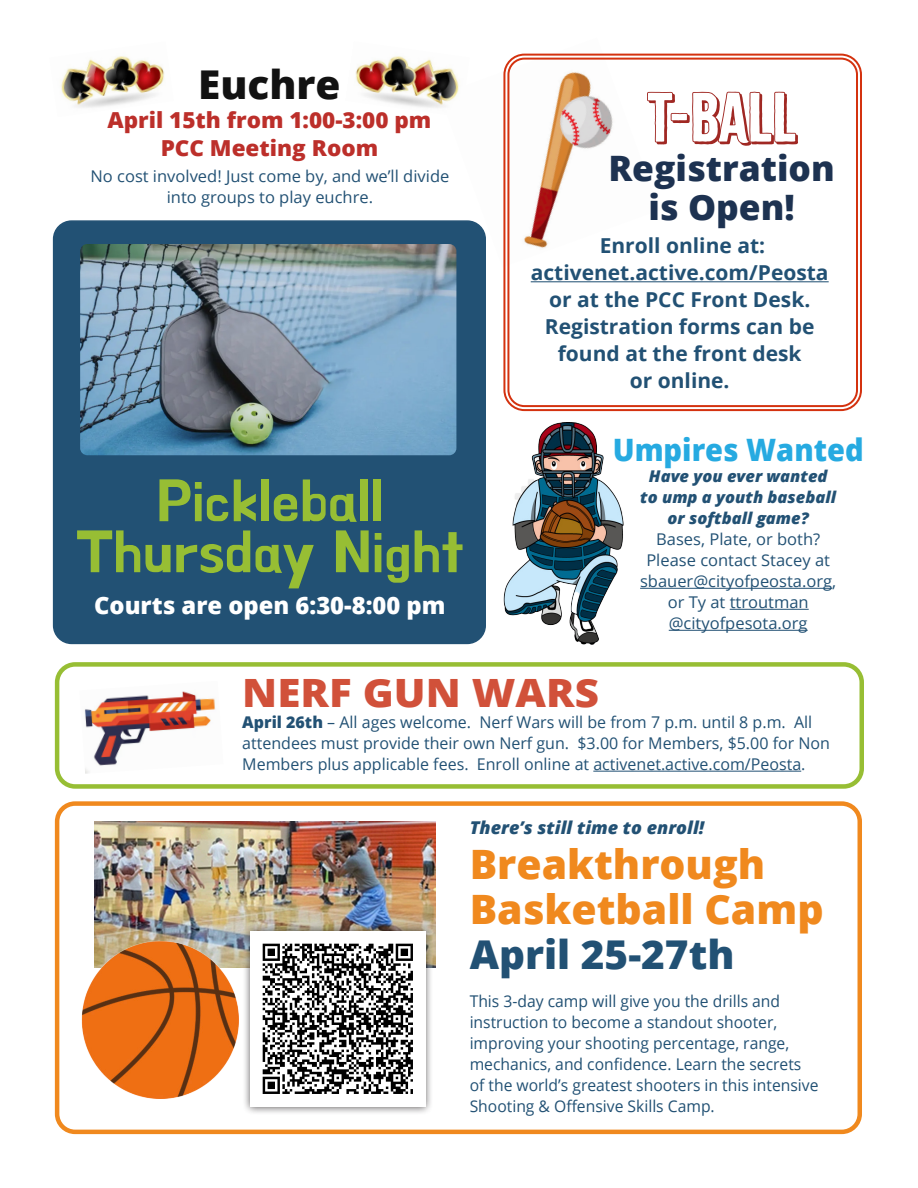
<style>
.page{position:relative;width:918px;height:1188px;background:#fff}
.page>*{position:absolute;margin:0;border:0;box-sizing:border-box;transform-origin:0 0}
.t1{font:61.05px "Citrus Gothic Shadow";color:#a02823}
.t2{font:57.3px/51px "BMHANNA Pro OTF";color:#97be34;text-align:center}
.t3{font:800 40.5px "Open Sans";color:#f0891e}
.t4{font:800 39.75px "Open Sans";color:#225174}
.t5{font:800 39.75px "Open Sans";color:#121212}
.t6{font:800 39px "Open Sans";color:#d1513a;scale:1.08 1}
.t7{font:800 34.95px "Open Sans";color:#1d3251}
.t8{font:800 30.9px "Open Sans";color:#26aae1;scale:.94 1}
.t9{font:800 24px "Open Sans";color:#fff}
.t10{font:800 22.05px "Open Sans";color:#bc2f2a}
.t11{font:700 20.55px/27px "Open Sans";color:#225174;text-align:center}
.t12{font:italic 800 17.7px "Open Sans";color:#225174}
.t13{font:16.2px/21px "Open Sans";color:#225174}
.t14{font:italic 800 16.2px "Open Sans";color:#225174}
.s1{font-weight:800}
</style>
<div class="page">
<img style="left:476px;top:53px;width:184px;height:195px">
<div style="left:55px;top:801px;width:807px;height:333px;border:4px solid #f0891e;border-radius:18px"></div>
<img style="left:95px;top:822px;width:340px;height:145px">
<img style="left:81px;top:929px;width:161px;height:170px">
<div style="left:242px;top:924px;width:192px;height:191px;background:#231f20;opacity:.75"></div>
<img style="left:251px;top:932px;width:175px;height:175px">
<div style="left:503px;top:54px;width:359px;height:357px;border:2px solid #d4320f;border-radius:20px"></div>
<div style="left:507px;top:58px;width:351px;height:349px;border:2px solid #d4320f;border-radius:16px"></div>
<hr style="left:531px;top:281px;width:298px;height:1px;background:#225174">
<div style="left:55px;top:662px;width:809px;height:127px;border:4px solid #97be34;border-radius:18px"></div>
<img style="left:84px;top:691px;width:132px;height:83px">
<hr style="left:593px;top:771px;width:208px;height:1px;background:#225174">
<img style="left:503px;top:423px;width:121px;height:222px">
<hr style="left:640px;top:588px;width:192px;height:1px;background:#225174">
<hr style="left:730px;top:609px;width:79px;height:1px;background:#225174">
<hr style="left:669px;top:630px;width:139px;height:1px;background:#225174">
<div style="left:54px;top:221px;width:431px;height:422px;background:#225174;border-radius:18px"></div>
<div style="left:53px;top:220px;width:433px;height:424px;border:2px solid #225174;border-radius:18px"></div>
<img style="left:80px;top:244px;width:376px;height:211px">
<img style="left:60px;top:56px;width:105px;height:52px">
<img style="left:355px;top:56px;width:105px;height:52px">
<p class="t5" style="left:198px;top:54px;width:144px">Euchre</p>
<p class="t10" style="left:107px;top:103px;width:326px">April 15th from 1:00-3:00 pm</p>
<p class="t10" style="left:161px;top:131px;width:219px">PCC Meeting Room</p>
<p class="t13" style="left:90px;top:165px;width:360px">No cost involved! Just come by, and we’ll divide</p>
<p class="t13" style="left:167px;top:186px;width:208px">into groups to play euchre.</p>
<p class="t2" style="left:76px;top:473px;width:389px">Pickleball<br>Thursday Night</p>
<p class="t9" style="left:94px;top:587px;width:353px">Courts are open 6:30-8:00 pm</p>
<p class="t1" style="left:647px;top:78px;width:152px">T-Ball</p>
<p class="t7" style="left:608px;top:141px;width:228px">Registration</p>
<p class="t7" style="left:648px;top:180px;width:148px">is Open!</p>
<p class="t11" style="left:600px;top:232px;width:167px">Enroll online at:</p>
<p class="t11" style="left:531px;top:259px;width:299px">activenet.active.com/Peosta</p>
<p class="t11" style="left:545px;top:286px;width:271px">or at the PCC Front Desk.<br>Registration forms can be found at the front desk</p>
<p class="t11" style="left:630px;top:367px;width:101px">or online.</p>
<p class="t8" style="left:613px;top:426px;width:268px">Umpires Wanted</p>
<p class="t14" style="left:649px;top:464px;width:180px">Have you ever wanted</p>
<p class="t14" style="left:640px;top:485px;width:197px">to ump a youth baseball</p>
<p class="t14" style="left:668px;top:506px;width:143px">or softball game?</p>
<p class="t13" style="left:656px;top:528px;width:165px">Bases, Plate, or both?</p>
<p class="t13" style="left:646px;top:549px;width:185px">Please contact Stacey at</p>
<p class="t13" style="left:640px;top:570px;width:198px;text-align:center">sbauer@cityofpeosta.org, or Ty at ttroutman @cityofpesota.org</p>
<p class="t6" style="left:242px;top:663px;width:332px">NERF GUN WARS</p>
<p class="t13" style="left:242px;top:711px;width:589px"><span class="s1">April 26th</span> – All ages welcome. Nerf Wars will be from 7 p.m. until 8 p.m. All attendees must provide their own Nerf gun. $3.00 for Members, $5.00 for Non<br>Members plus applicable fees. Enroll online at activenet.active.com/Peosta.</p>
<p class="t12" style="left:470px;top:814px;width:236px">There’s still time to enroll!</p>
<p class="t3" style="left:470px;top:834px;width:297px">Breakthrough</p>
<p class="t3" style="left:470px;top:879px;width:355px">Basketball Camp</p>
<p class="t4" style="left:470px;top:925px;width:266px">April 25-27th</p>
<p class="t13" style="left:470px;top:990px;width:350px">This 3-day camp will give you the drills and instruction to become a standout shooter, improving your shooting percentage, range, mechanics, and confidence. Learn the secrets of the world’s greatest shooters in this intensive Shooting &amp; Offensive Skills Camp.</p>
</div>
